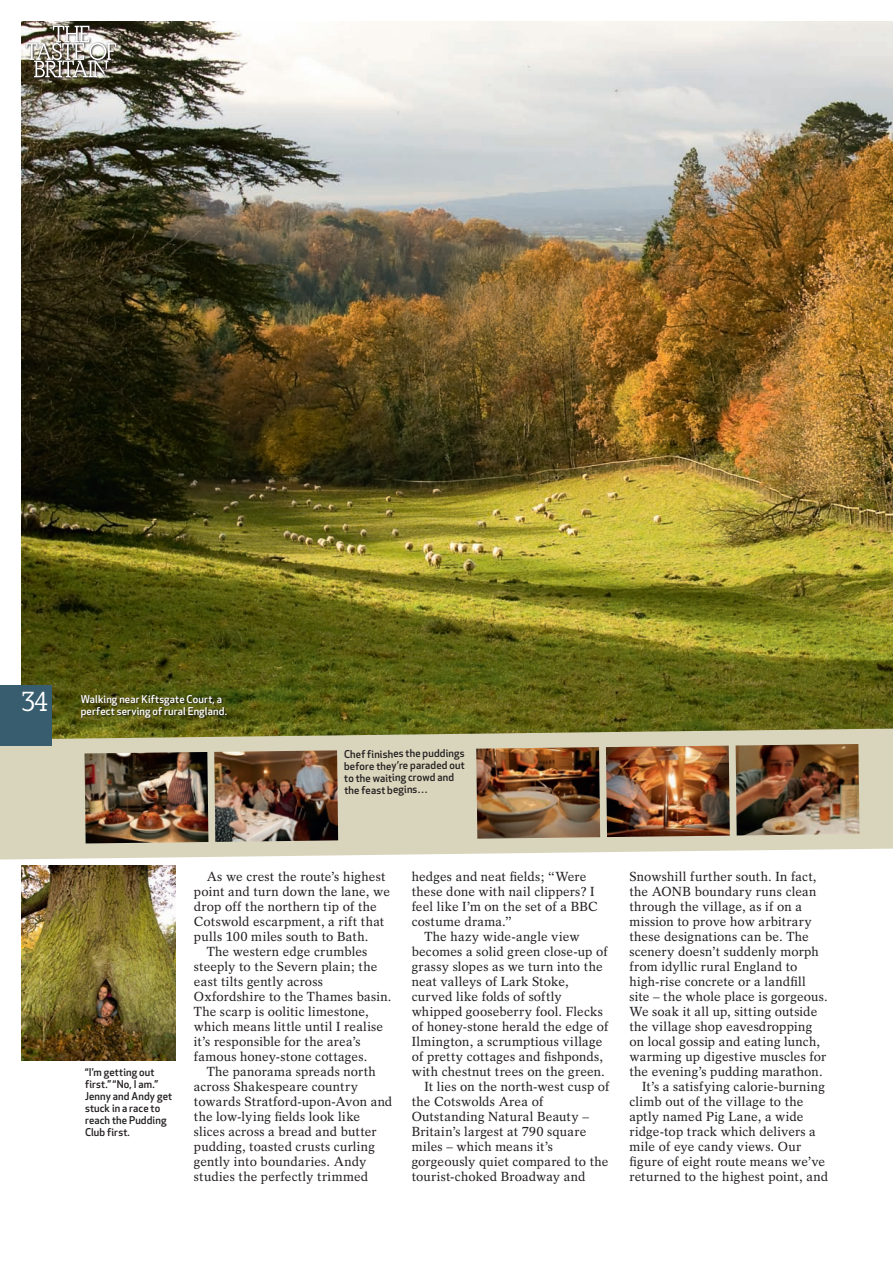
<style>
.page{position:relative;width:893px;height:1263px;background:#fff}
.page>*{position:absolute;margin:0;border:0;box-sizing:border-box;transform-origin:0 0}
.t1{font:500 27px "Beton SH";color:#fff}
._3_Body_copy{font:13.2px/15px "Rotation";letter-spacing:.015em;color:#231f20}
._5_Caption{font:10.5px/12px "Apex New PS Medium Proportional";letter-spacing:.015em;color:#231f20}
._5_Caption-2{font:10.5px "Apex New PS Medium Proportional";letter-spacing:.01em;color:#fff}
</style>
<div class="page">
<img style="left:21px;top:21px;width:872px;height:707px">
<svg style="left:0;top:728px;width:893px;height:131px;background:#d4d1b7"></svg>
<img style="left:85px;top:789px;width:123px;height:54px">
<img style="left:214px;top:750px;width:124px;height:92px">
<img style="left:476px;top:747px;width:124px;height:92px">
<img style="left:606px;top:746px;width:124px;height:91px">
<img style="left:736px;top:744px;width:123px;height:91px">
<img style="left:21px;top:866px;width:155px;height:195px">
<svg style="left:25px;top:24px;width:100px;height:62px;background:#494532"></svg>
<img style="left:26px;top:26px;width:90px;height:51px">
<div style="left:81px;top:694px;width:185px;height:95px;background:#231f20;opacity:.75"></div>
<div style="left:0;top:686px;width:51px;height:60px;background:#375d6e"></div>
<p class="t1" style="left:23px;top:685px;width:26px">34</p>
<p class="_5_Caption-2" style="left:81px;top:693px;width:143px">Walking near Kiftsgate Court, a</p>
<p class="_5_Caption-2" style="left:81px;top:705px;width:148px">perfect serving of rural England.</p>
<p class="_5_Caption" style="left:344px;top:749px;width:122px;rotate:-1deg">Chef finishes the puddings before they’re paraded out to the waiting crowd and the feast begins…</p>
<p class="_5_Caption" style="left:85px;top:1066px;width:75px">“I’m getting out first.” “No, I am.”</p>
<p class="_5_Caption" style="left:85px;top:1090px;width:89px">Jenny and Andy get stuck in a race to reach the Pudding<br>Club first.</p>
<p class="_3_Body_copy" style="left:194px;top:869px;width:197px;text-indent:13px">As we crest the route’s highest point and turn down the lane, we drop off the northern tip of the<br>Cotswold escarpment, a rift that pulls 100 miles south to Bath.</p>
<p class="_3_Body_copy" style="left:194px;top:944px;width:199px;text-indent:13px">The western edge crumbles steeply to the Severn plain; the east tilts gently across<br>Oxfordshire to the Thames basin.<br>The scarp is oolitic limestone, which means little until I realise it’s responsible for the area’s famous honey-stone cottages.</p>
<p class="_3_Body_copy" style="left:194px;top:1064px;width:200px;text-indent:13px">The panorama spreads north across Shakespeare country towards Stratford-upon-Avon and the low-lying fields look like slices across a bread and butter pudding, toasted crusts curling gently into boundaries. Andy studies the perfectly trimmed</p>
<p class="_3_Body_copy" style="left:412px;top:869px;width:187px">hedges and neat fields; “Were these done with nail clippers? I feel like I’m on the set of a BBC costume drama.”</p>
<p class="_3_Body_copy" style="left:412px;top:929px;width:198px;text-indent:13px">The hazy wide-angle view becomes a solid green close-up of grassy slopes as we turn into the neat valleys of Lark Stoke, curved like folds of softly whipped gooseberry fool. Flecks of honey-stone herald the edge of<br>Ilmington, a scrumptious village of pretty cottages and fishponds, with chestnut trees on the green.</p>
<p class="_3_Body_copy" style="left:412px;top:1079px;width:199px;text-indent:13px">It lies on the north-west cusp of the Cotswolds Area of<br>Outstanding Natural Beauty –<br>Britain’s largest at 790 square miles – which means it’s gorgeously quiet compared to the tourist-choked Broadway and</p>
<p class="_3_Body_copy" style="left:629px;top:869px;width:200px">Snowshill further south. In fact, the AONB boundary runs clean through the village, as if on a mission to prove how arbitrary these designations can be. The scenery doesn’t suddenly morph from idyllic rural England to high-rise concrete or a landfill site – the whole place is gorgeous.<br>We soak it all up, sitting outside the village shop eavesdropping on local gossip and eating lunch, warming up digestive muscles for the evening’s pudding marathon.</p>
<p class="_3_Body_copy" style="left:629px;top:1079px;width:200px;text-indent:13px">It’s a satisfying calorie-burning climb out of the village to the aptly named Pig Lane, a wide ridge-top track which delivers a mile of eye candy views. Our figure of eight route means we’ve returned to the highest point, and</p>
</div>
